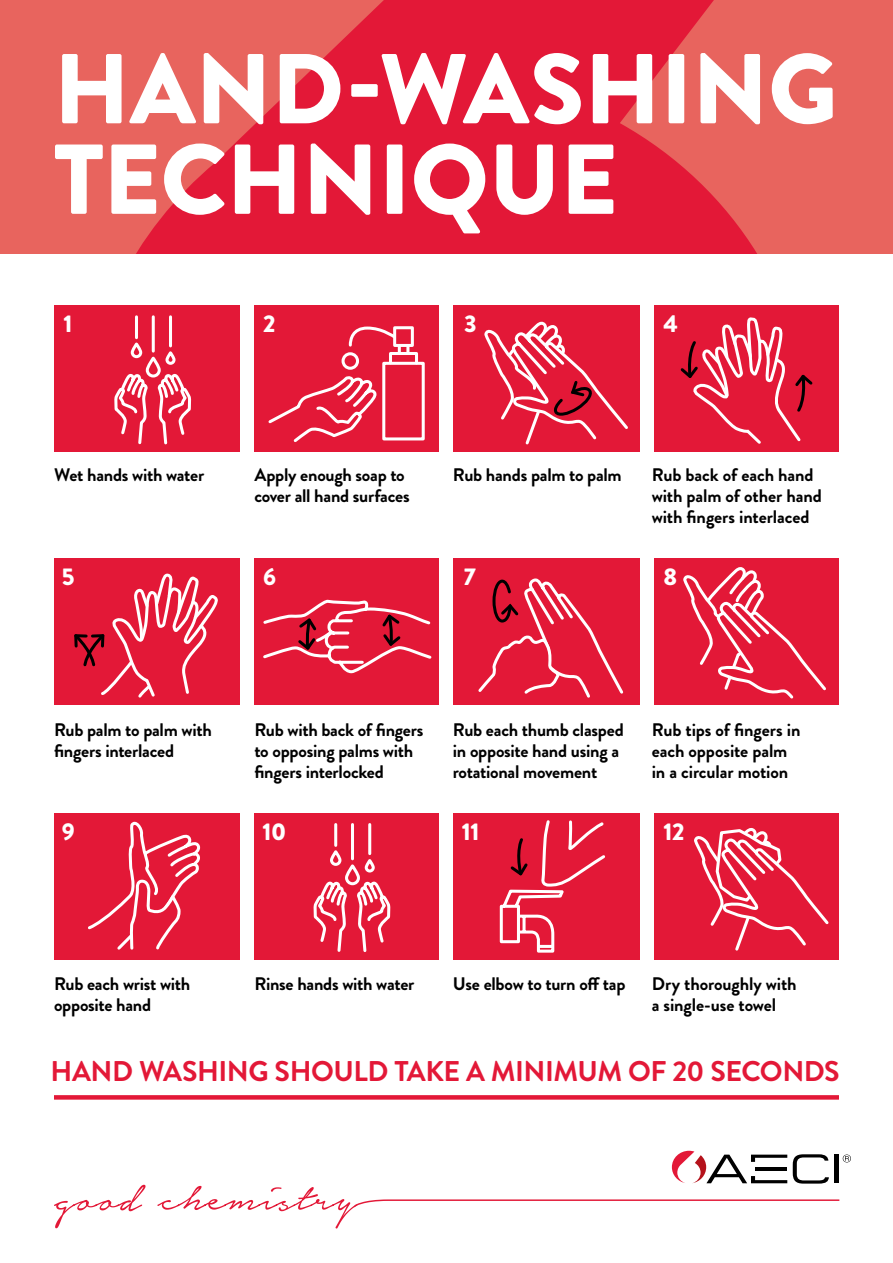
<style>
.page{position:relative;width:893px;height:1263px;background:#fff}
.page>*{position:absolute;margin:0;border:0;box-sizing:border-box;transform-origin:0 0}
.Page_Header{font:900 99px/90.4px "Brandon Grotesque";letter-spacing:-.005em;color:#fff}
.Page_Header-2{font:700 28.5px "Brandon Grotesque";letter-spacing:-.02em;color:#e31837}
.Page_Header-3{font:900 24.15px "Brandon Grotesque";color:#fff}
.Page_Header-4{font:700 18.15px/21.1px "Brandon Grotesque";letter-spacing:-.015em;color:#000}
</style>
<div class="page">
<div style="left:54px;top:305px;width:785px;height:147px;background:#e31837"></div>
<svg style="left:656px;top:0;width:237px;height:253px;background:#e75958"></svg>
<svg style="left:0;top:0;width:656px;height:253px;background:#e53747"></svg>
<svg style="left:54px;top:1151px;width:797px;height:77px"></svg>
<div style="left:54px;top:1095px;width:785px;height:5px;background:#e31837"></div>
<div style="left:54px;top:558px;width:785px;height:147px;background:#e31837"></div>
<svg style="left:114px;top:371px;width:78px;height:74px"></svg>
<div style="left:146px;top:357px;width:15px;height:20px;border:3px solid #fff;border-radius:6px"></div>
<div style="left:131px;top:342px;width:11px;height:16px;border:3px solid #fff;border-radius:4px"></div>
<div style="left:165px;top:351px;width:11px;height:14px;border:3px solid #fff;border-radius:4px"></div>
<hr style="left:135px;top:317px;width:3px;height:21px;background:#fff">
<hr style="left:169px;top:317px;width:3px;height:29px;background:#fff">
<hr style="left:152px;top:317px;width:3px;height:34px;background:#fff">
<svg style="left:268px;top:376px;width:109px;height:66px"></svg>
<div style="left:382px;top:362px;width:43px;height:78px;border:3px solid #fff"></div>
<div style="left:389px;top:352px;width:29px;height:13px;border:3px solid #fff"></div>
<div style="left:393px;top:326px;width:21px;height:21px;border:3px solid #fff"></div>
<svg style="left:347px;top:326px;width:62px;height:27px"></svg>
<div style="left:342px;top:352px;width:17px;height:18px;border:3px solid #fff;border-radius:50%"></div>
<svg style="left:683px;top:567px;width:143px;height:132px"></svg>
<div style="left:54px;top:813px;width:785px;height:147px;background:#e31837"></div>
<svg style="left:74px;top:574px;width:144px;height:124px"></svg>
<svg style="left:680px;top:317px;width:133px;height:127px"></svg>
<svg style="left:263px;top:599px;width:169px;height:75px"></svg>
<svg style="left:478px;top:578px;width:146px;height:120px"></svg>
<svg style="left:88px;top:821px;width:113px;height:129px"></svg>
<svg style="left:313px;top:880px;width:78px;height:72px"></svg>
<div style="left:345px;top:864px;width:15px;height:21px;border:3px solid #fff;border-radius:6px"></div>
<div style="left:330px;top:850px;width:11px;height:16px;border:3px solid #fff;border-radius:4px"></div>
<div style="left:365px;top:859px;width:10px;height:13px;border:3px solid #fff;border-radius:4px"></div>
<hr style="left:334px;top:824px;width:3px;height:21px;background:#fff">
<hr style="left:368px;top:824px;width:3px;height:30px;background:#fff">
<hr style="left:351px;top:824px;width:3px;height:35px;background:#fff">
<svg style="left:499px;top:820px;width:106px;height:133px"></svg>
<svg style="left:694px;top:828px;width:135px;height:123px"></svg>
<svg style="left:484px;top:321px;width:144px;height:124px"></svg>
<div style="left:240px;top:299px;width:13px;height:670px;background:#fff"></div>
<div style="left:440px;top:299px;width:13px;height:670px;background:#fff"></div>
<div style="left:640px;top:299px;width:13px;height:670px;background:#fff"></div>
<p class="Page_Header" style="left:54px;top:45px;width:786px">HAND-WASHING<br>TECHNIQUE</p>
<p class="Page_Header-3" style="left:63px;top:307px;width:11px">1</p>
<p class="Page_Header-3" style="left:263px;top:307px;width:14px">2</p>
<p class="Page_Header-3" style="left:464px;top:307px;width:14px">3</p>
<p class="Page_Header-3" style="left:663px;top:307px;width:16px">4</p>
<p class="Page_Header-4" style="left:54px;top:464px;width:152px">Wet hands with water</p>
<p class="Page_Header-4" style="left:254px;top:464px;width:157px">Apply enough soap to cover all hand surfaces</p>
<p class="Page_Header-4" style="left:453px;top:464px;width:170px">Rub hands palm to palm</p>
<p class="Page_Header-4" style="left:652px;top:464px;width:172px">Rub back of each hand with palm of other hand with fingers interlaced</p>
<p class="Page_Header-3" style="left:263px;top:560px;width:15px">6</p>
<p class="Page_Header-3" style="left:464px;top:560px;width:13px">7</p>
<p class="Page_Header-3" style="left:62px;top:560px;width:14px">5</p>
<p class="Page_Header-3" style="left:663px;top:560px;width:15px">8</p>
<p class="Page_Header-4" style="left:54px;top:719px;width:159px">Rub palm to palm with fingers interlaced</p>
<p class="Page_Header-4" style="left:254px;top:719px;width:171px">Rub with back of fingers to opposing palms with fingers interlocked</p>
<p class="Page_Header-4" style="left:453px;top:719px;width:172px">Rub each thumb clasped in opposite hand using a rotational movement</p>
<p class="Page_Header-4" style="left:652px;top:719px;width:150px">Rub tips of fingers in each opposite palm in a circular motion</p>
<p class="Page_Header-3" style="left:62px;top:815px;width:15px">9</p>
<p class="Page_Header-3" style="left:263px;top:815px;width:25px">10</p>
<p class="Page_Header-3" style="left:462px;top:815px;width:19px">11</p>
<p class="Page_Header-3" style="left:664px;top:815px;width:22px">12</p>
<p class="Page_Header-4" style="left:54px;top:973px;width:138px">Rub each wrist with opposite hand</p>
<p class="Page_Header-4" style="left:254px;top:973px;width:161px">Rinse hands with water</p>
<p class="Page_Header-4" style="left:453px;top:973px;width:174px">Use elbow to turn off tap</p>
<p class="Page_Header-4" style="left:652px;top:973px;width:147px">Dry thoroughly with a single-use towel</p>
<p class="Page_Header-2" style="left:51px;top:1051px;width:791px">HAND WASHING SHOULD TAKE A MINIMUM OF 20 SECONDS</p>
</div>
